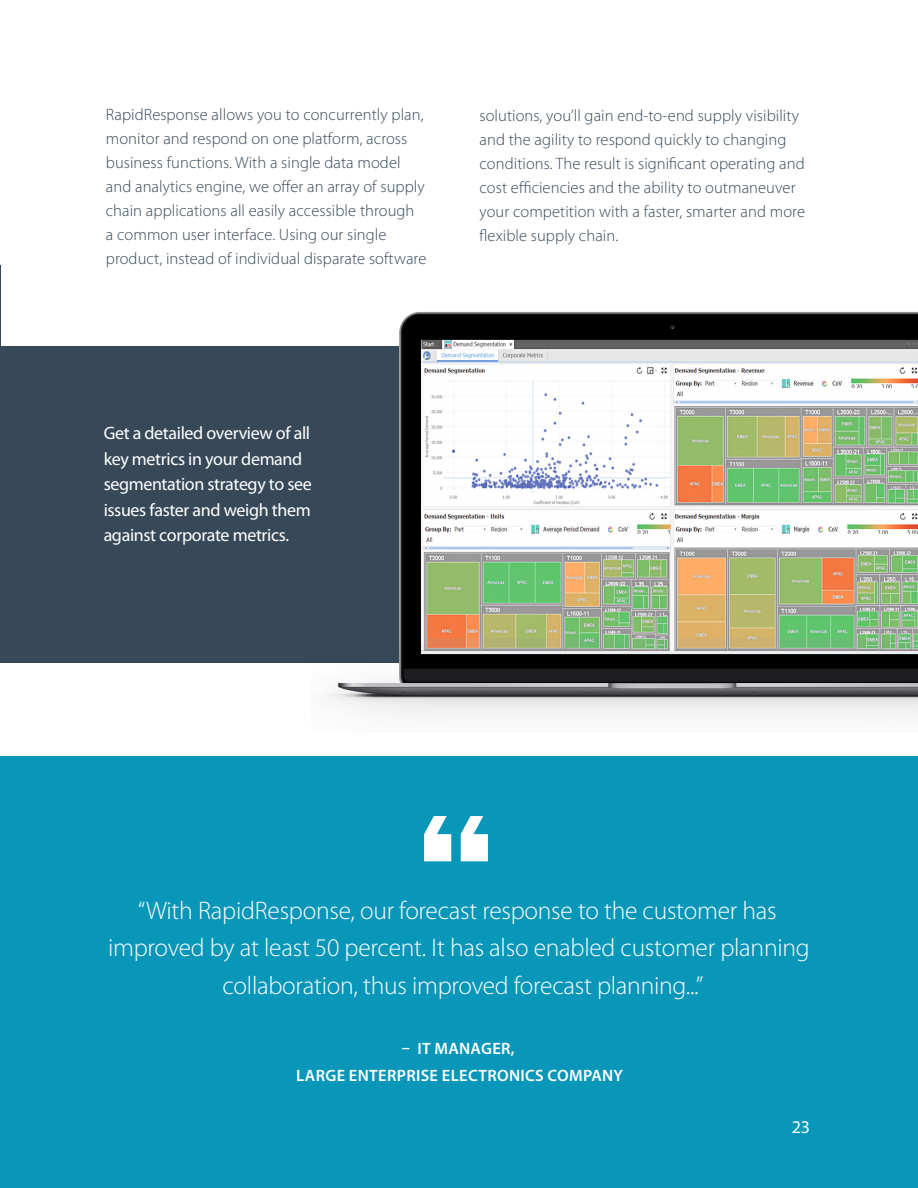
<style>
.page{position:relative;width:918px;height:1188px;background:#fff}
.page>*{position:absolute;margin:0;border:0;box-sizing:border-box;transform-origin:0 0}
.t1{font:300 25.5px/37.5px "Myriad Pro";letter-spacing:-.01em;color:#fff;text-align:center}
.Callout_reverse_smal{font:18px/25.5px "Myriad Pro";letter-spacing:-.02em;color:#fff}
.Body_Copy{font:300 16.5px/24px "Myriad Pro";letter-spacing:.005em;color:#374858}
.Callout_Source{font:600 16.5px/27px "Myriad Pro";letter-spacing:.02em;color:#fff;text-align:center}
</style>
<div class="page">
<hr style="left:0;top:266px;width:1px;height:358px;background:#374858">
<div style="left:0;top:347px;width:918px;height:316px;background:#374858"></div>
<img style="left:312px;top:312px;width:606px;height:403px">
<div style="left:0;top:756px;width:918px;height:432px;background:#0896b9"></div>
<svg style="left:461px;top:816px;width:27px;height:45px"></svg>
<svg style="left:424px;top:816px;width:27px;height:45px"></svg>
<p class="Body_Copy" style="left:106px;top:103px;width:322px">RapidResponse allows you to concurrently plan, monitor and respond on one platform, across business functions. With a single data model and analytics engine, we offer an array of supply chain applications all easily accessible through<br>a common user interface. Using our single product, instead of individual disparate software</p>
<p class="Body_Copy" style="left:480px;top:104px;width:327px">solutions, you’ll gain end-to-end supply visibility and the agility to respond quickly to changing conditions. The result is significant operating and cost efficiencies and the ability to outmaneuver your competition with a faster, smarter and more flexible supply chain.</p>
<p class="Callout_reverse_smal" style="left:104px;top:420px;width:210px">Get a detailed overview of all key metrics in your demand segmentation strategy to see issues faster and weigh them against corporate metrics.</p>
<p class="t1" style="left:108px;top:892px;width:703px">“With RapidResponse, our forecast response to the customer has improved by at least 50 percent. It has also enabled customer planning collaboration, thus improved forecast planning...”</p>
<p class="Callout_Source" style="left:296px;top:1035px;width:328px">– IT MANAGER,<br>LARGE ENTERPRISE ELECTRONICS COMPANY</p>
<p class="Callout_reverse_smal" style="left:792px;top:1114px;width:20px">23</p>
</div>
